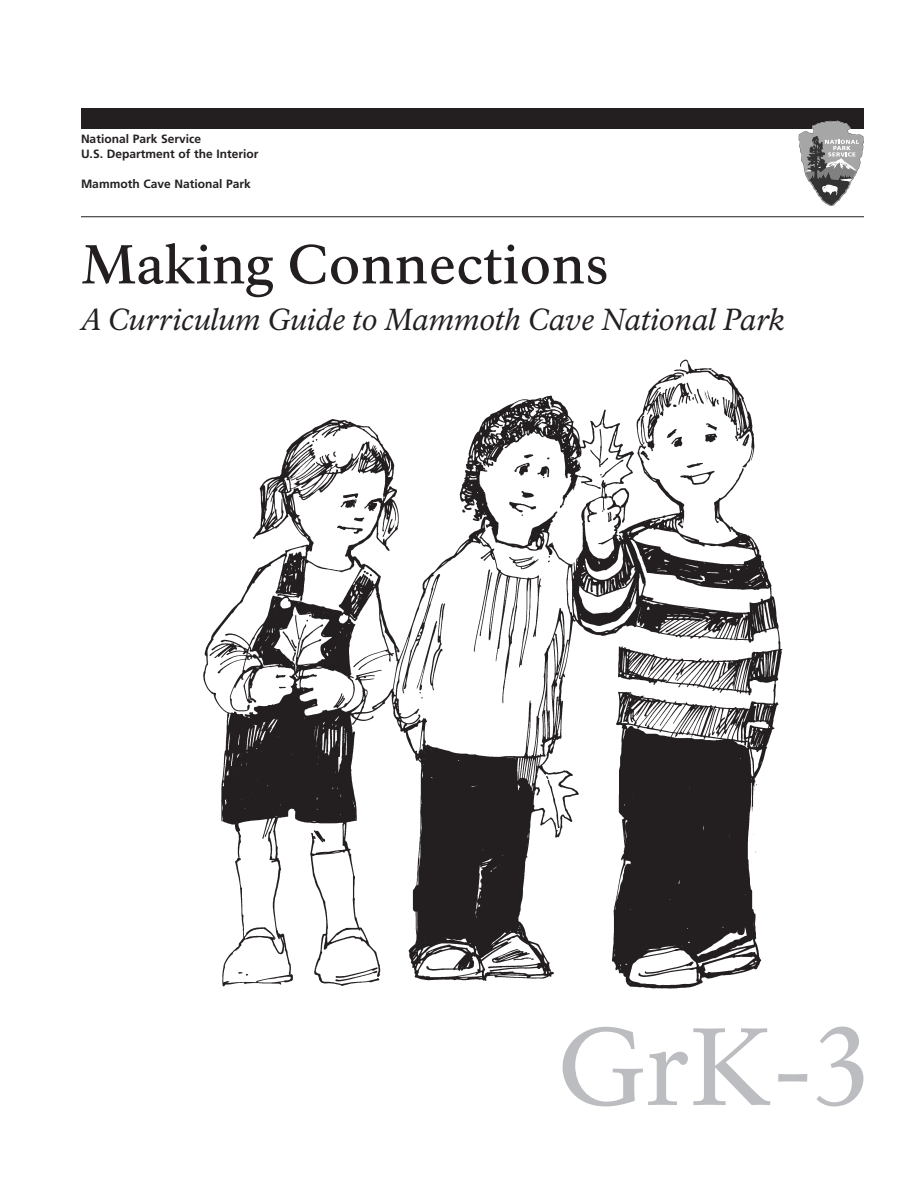
<style>
.page{position:relative;width:918px;height:1188px;background:#fff}
.page>*{position:absolute;margin:0;border:0;box-sizing:border-box;transform-origin:0 0}
.t1{font:108px "NPS Rawlinson OT";color:#bcbdc0}
.Report_Title-serif{font:500 54px "NPS Rawlinson OT Old";letter-spacing:.01em;color:#231f20}
.Report_Subtitle-seri{font:italic 30px "NPS Rawlinson OT Old";color:#231f20}
.Mailing_panel-_NPS_D{font:700 12px "Frutiger LT Std";color:#231f20}
</style>
<div class="page">
<img style="left:203px;top:359px;width:580px;height:630px">
<hr style="left:81px;top:216px;width:783px;height:1px;background:#231f20">
<div style="left:81px;top:108px;width:783px;height:21px;background:#231f20"></div>
<svg style="left:798px;top:121px;width:66px;height:85px"></svg>
<p class="Mailing_panel-_NPS_D" style="left:81px;top:132px;width:122px">National Park Service</p>
<p class="Mailing_panel-_NPS_D" style="left:81px;top:147px;width:179px">U.S. Department of the Interior</p>
<p class="Mailing_panel-_NPS_D" style="left:81px;top:177px;width:171px">Mammoth Cave National Park</p>
<p class="Report_Title-serif" style="left:81px;top:232px;width:529px">Making Connections</p>
<p class="Report_Subtitle-seri" style="left:81px;top:302px;width:705px">A Curriculum Guide to Mammoth Cave National Park</p>
<p class="t1" style="left:558px;top:1002px;width:315px">GrK-3</p>
</div>
